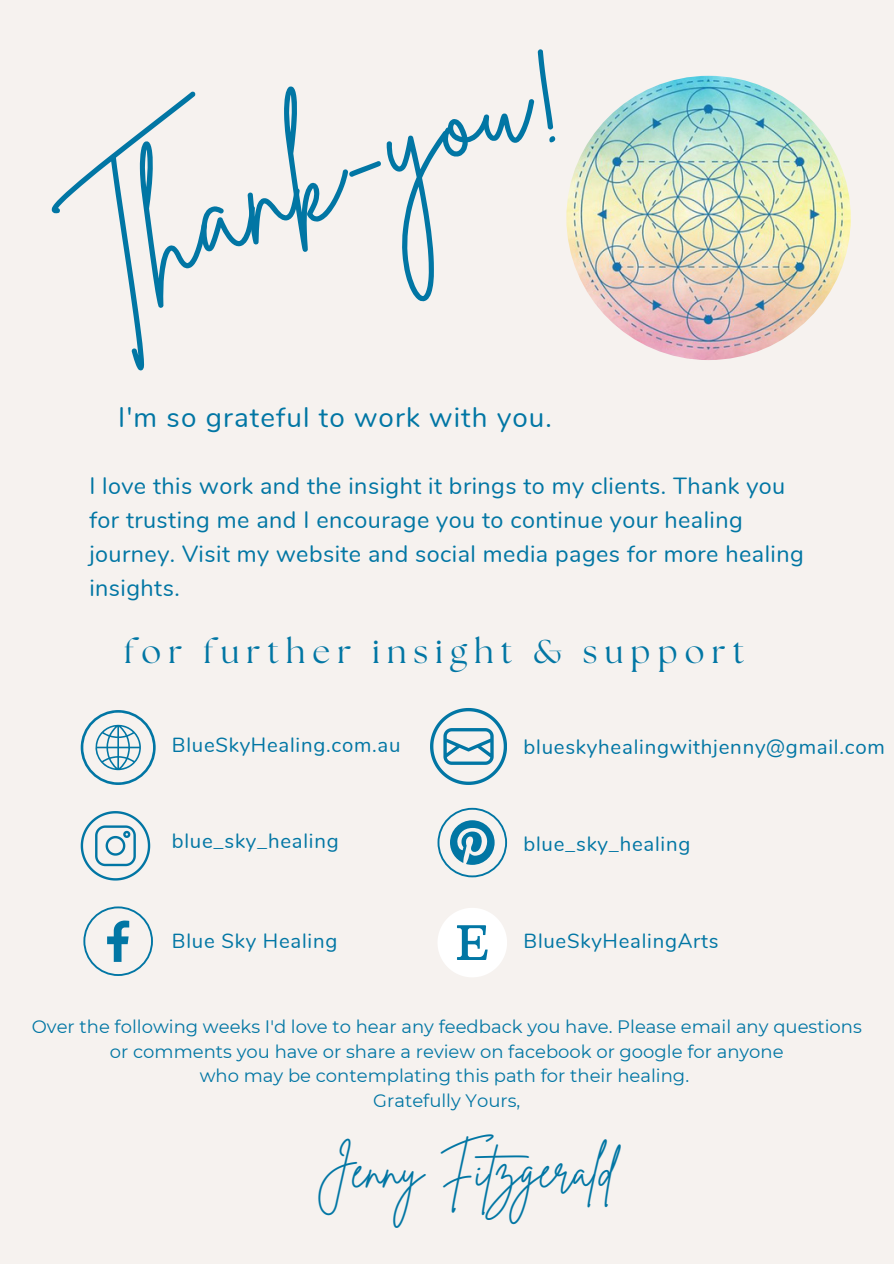
<style>
.page{position:relative;width:894px;height:1264px;background:#fff}
.page>*{position:absolute;margin:0;border:0;box-sizing:border-box;transform-origin:0 0}
.t1{font:135.15px "Brittany Signature";color:#0176a4}
.t2{font:48.3px "Brittany Signature";color:#0176a4}
.t3{font:33px "The Seasons";letter-spacing:.215em;color:#0176a4}
.t4{font:27.75px "Nunito";letter-spacing:.04em;color:#0176a4}
.t5{font:23.4px/33.9px "Nunito";letter-spacing:.02em;color:#0176a4}
.t6{font:20.4px "Nunito";letter-spacing:.035em;color:#0176a4}
.t7{font:18px/24.8px "Montserrat";color:#0176a4;text-align:center}
</style>
<div class="page">
<div style="left:0;top:0;width:893px;height:1263px;background:#f6f2ef"></div>
<img style="left:566px;top:76px;width:284px;height:284px;border-radius:50%">
<svg style="left:81px;top:811px;width:69px;height:69px"></svg>
<svg style="left:83px;top:906px;width:70px;height:70px"></svg>
<svg style="left:437px;top:807px;width:70px;height:70px"></svg>
<svg style="left:81px;top:710px;width:75px;height:75px"></svg>
<svg style="left:438px;top:908px;width:69px;height:69px"></svg>
<svg style="left:430px;top:708px;width:76px;height:76px"></svg>
<p class="t1" style="left:41px;top:181px;width:523px;rotate:-21deg">Thank-you!</p>
<p class="t4" style="left:118px;top:399px;width:435px">I'm so grateful to work with you.</p>
<p class="t5" style="left:89px;top:469px;width:715px">I love this work and the insight it brings to my clients. Thank you for trusting me and I encourage you to continue your healing journey. Visit my website and social media pages for more healing insights.</p>
<p class="t3" style="left:124px;top:636px;width:621px">for further insight &amp; support</p>
<p class="t6" style="left:172px;top:731px;width:230px">BlueSkyHealing.com.au</p>
<p class="t6" style="left:523px;top:733px;width:363px">blueskyhealingwithjenny@gmail.com</p>
<p class="t6" style="left:172px;top:827px;width:168px">blue_sky_healing</p>
<p class="t6" style="left:523px;top:830px;width:168px">blue_sky_healing</p>
<p class="t6" style="left:172px;top:927px;width:167px">Blue Sky Healing</p>
<p class="t6" style="left:523px;top:927px;width:196px">BlueSkyHealingArts</p>
<p class="t7" style="left:32px;top:1014px;width:831px">Over the following weeks I'd love to hear any feedback you have. Please email any questions or comments you have or share a review on facebook or google for anyone</p>
<p class="t7" style="left:200px;top:1063px;width:491px">who may be contemplating this path for their healing.</p>
<p class="t7" style="left:373px;top:1088px;width:148px">Gratefully Yours,</p>
<p class="t2" style="left:316px;top:1139px;width:300px">Jenny Fitzgerald</p>
</div>
